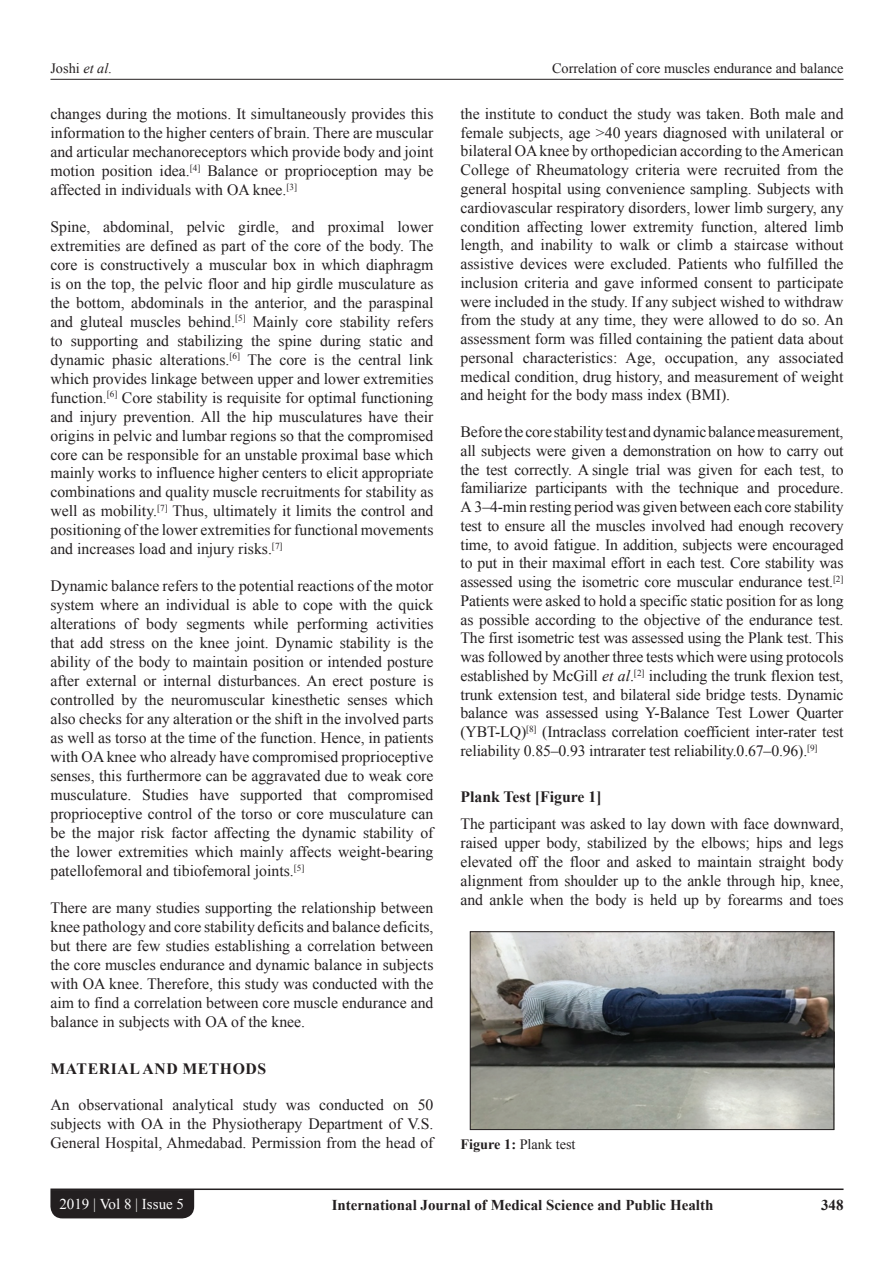
<style>
.page{position:relative;width:894px;height:1263px;background:#fff}
.page>*{position:absolute;margin:0;border:0;box-sizing:border-box;transform-origin:0 0}
.TX{font:15.75px/18.9px "Times New Roman";color:#231f20;text-align:justify}
.t1{font:700 15.75px "Times New Roman";letter-spacing:.035em;color:#231f20}
.t2{font:700 15.75px "Times New Roman";color:#231f20}
.RF{font:700 15px "Times New Roman";color:#231f20}
.RF_VOL{font:15px "Times New Roman";color:#fff}
.FGC{font:14.25px "Times New Roman";color:#231f20}
.s1{font-style:italic}
.s2{font-weight:700}
</style>
<div class="page">
<hr style="left:50px;top:79px;width:793px;height:1px;background:#231f20">
<hr style="left:50px;top:1188px;width:793px;height:2px;background:#231f20">
<div style="left:50px;top:1190px;width:144px;height:28px;background:#231f20"></div>
<img style="left:472px;top:933px;width:359px;height:194px">
<div style="left:470px;top:931px;width:363px;height:198px;border:1px solid #231f20"></div>
<p class="FGC" style="left:50px;top:58px;width:63px">Joshi <span class="s1">et al</span>.</p>
<p class="FGC" style="left:552px;top:58px;width:293px">Correlation of core muscles endurance and balance</p>
<p class="TX" style="left:50px;top:104px;width:384px">changes during the motions. It simultaneously provides this information to the higher centers of brain. There are muscular and articular mechanoreceptors which provide body and joint motion position idea.<sup>[4]</sup> Balance or proprioception may be affected in individuals with OA knee.<sup>[3]</sup></p>
<p class="TX" style="left:50px;top:217px;width:384px">Spine, abdominal, pelvic girdle, and proximal lower extremities are defined as part of the core of the body. The core is constructively a muscular box in which diaphragm is on the top, the pelvic floor and hip girdle musculature as the bottom, abdominals in the anterior, and the paraspinal and gluteal muscles behind.<sup>[5]</sup> Mainly core stability refers to supporting and stabilizing the spine during static and dynamic phasic alterations.<sup>[6]</sup> The core is the central link which provides linkage between upper and lower extremities function.<sup>[6]</sup> Core stability is requisite for optimal functioning and injury prevention. All the hip musculatures have their origins in pelvic and lumbar regions so that the compromised core can be responsible for an unstable proximal base which mainly works to influence higher centers to elicit appropriate combinations and quality muscle recruitments for stability as well as mobility.<sup>[7]</sup> Thus, ultimately it limits the control and positioning of the lower extremities for functional movements and increases load and injury risks.<sup>[7]</sup></p>
<p class="TX" style="left:50px;top:576px;width:384px">Dynamic balance refers to the potential reactions of the motor system where an individual is able to cope with the quick alterations of body segments while performing activities that add stress on the knee joint. Dynamic stability is the ability of the body to maintain position or intended posture after external or internal disturbances. An erect posture is controlled by the neuromuscular kinesthetic senses which also checks for any alteration or the shift in the involved parts as well as torso at the time of the function. Hence, in patients with OA knee who already have compromised proprioceptive senses, this furthermore can be aggravated due to weak core musculature. Studies have supported that compromised proprioceptive control of the torso or core musculature can be the major risk factor affecting the dynamic stability of the lower extremities which mainly affects weight-bearing patellofemoral and tibiofemoral joints.<sup>[5]</sup></p>
<p class="TX" style="left:50px;top:897px;width:384px">There are many studies supporting the relationship between knee pathology and core stability deficits and balance deficits, but there are few studies establishing a correlation between the core muscles endurance and dynamic balance in subjects with OA knee. Therefore, this study was conducted with the aim to find a correlation between core muscle endurance and balance in subjects with OA of the knee.</p>
<h1 class="t1" style="left:50px;top:1056px;width:217px">MATERIAL AND METHODS</h1>
<p class="TX" style="left:50px;top:1095px;width:384px">An observational analytical study was conducted on 50 subjects with OA in the Physiotherapy Department of V.S.<br>General Hospital, Ahmedabad. Permission from the head of</p>
<p class="TX" style="left:460px;top:104px;width:384px">the institute to conduct the study was taken. Both male and female subjects, age &gt;40 years diagnosed with unilateral or bilateral OA knee by orthopedician according to the American College of Rheumatology criteria were recruited from the general hospital using convenience sampling. Subjects with cardiovascular respiratory disorders, lower limb surgery, any condition affecting lower extremity function, altered limb length, and inability to walk or climb a staircase without assistive devices were excluded. Patients who fulfilled the inclusion criteria and gave informed consent to participate were included in the study. If any subject wished to withdraw from the study at any time, they were allowed to do so. An assessment form was filled containing the patient data about personal characteristics: Age, occupation, any associated medical condition, drug history, and measurement of weight and height for the body mass index (BMI).</p>
<p class="TX" style="left:460px;top:422px;width:384px">Before the core stability test and dynamic balance measurement, all subjects were given a demonstration on how to carry out the test correctly. A single trial was given for each test, to familiarize participants with the technique and procedure.<br>A 3–4-min resting period was given between each core stability test to ensure all the muscles involved had enough recovery time, to avoid fatigue. In addition, subjects were encouraged to put in their maximal effort in each test. Core stability was assessed using the isometric core muscular endurance test.<sup>[2] </sup>Patients were asked to hold a specific static position for as long as possible according to the objective of the endurance test.<br>The first isometric test was assessed using the Plank test. This was followed by another three tests which were using protocols established by McGill <span class="s1">et al</span>.<sup>[2]</sup> including the trunk flexion test, trunk extension test, and bilateral side bridge tests. Dynamic balance was assessed using Y-Balance Test Lower Quarter (YBT-LQ)<sup>[8]</sup> (Intraclass correlation coefficient inter-rater test reliability 0.85–0.93 intrarater test reliability.0.67–0.96).<sup>[9]</sup></p>
<h2 class="t2" style="left:460px;top:785px;width:143px">Plank Test [Figure 1]</h2>
<p class="TX" style="left:460px;top:814px;width:384px">The participant was asked to lay down with face downward, raised upper body, stabilized by the elbows; hips and legs elevated off the floor and asked to maintain straight body alignment from shoulder up to the ankle through hip, knee, and ankle when the body is held up by forearms and toes</p>
<p class="FGC" style="left:460px;top:1133px;width:116px"><span class="s2">Figure 1:</span> Plank test</p>
<p class="RF_VOL" style="left:59px;top:1193px;width:126px">2019 | Vol 8 | Issue 5</p>
<p class="RF" style="left:331px;top:1194px;width:383px">International Journal of Medical Science and Public Health</p>
<p class="RF" style="left:820px;top:1194px;width:24px">348</p>
</div>
